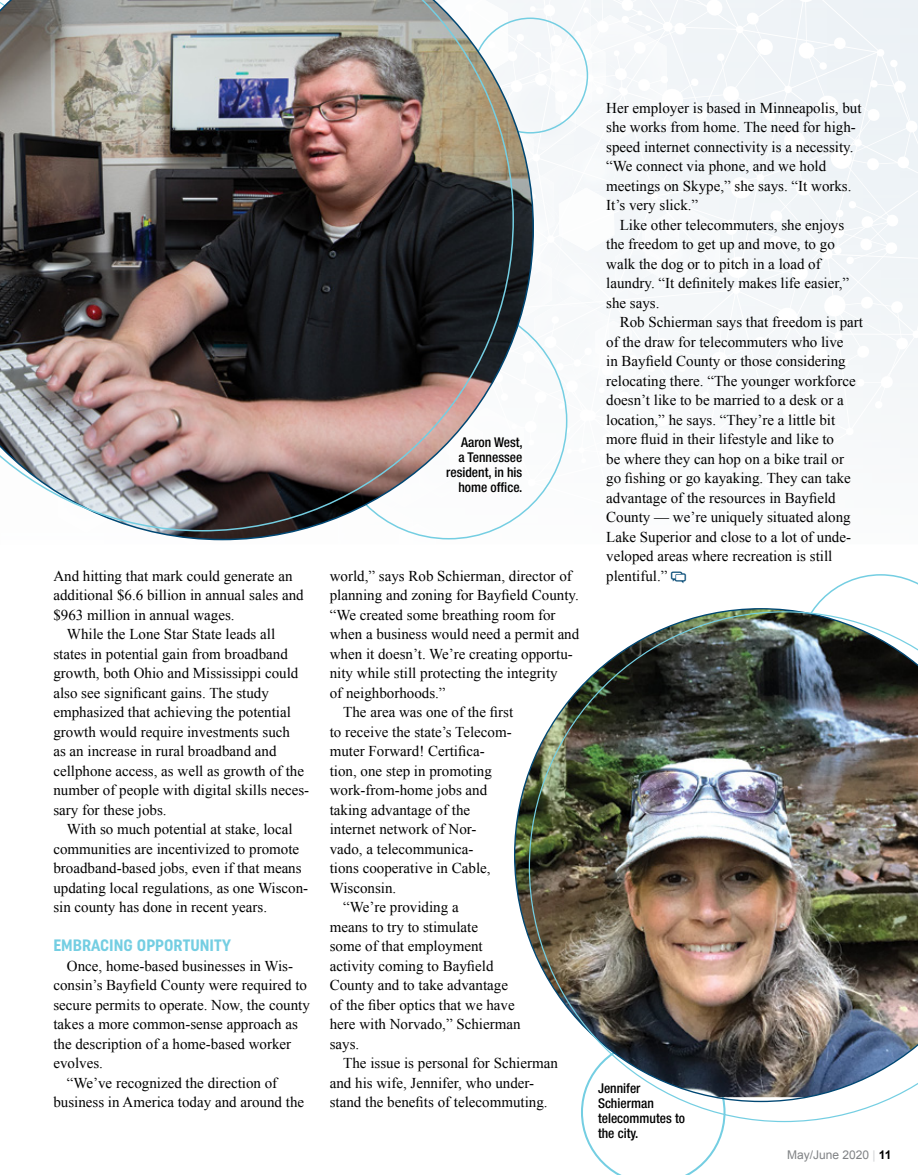
<style>
.page{position:relative;width:918px;height:1175px;background:#fff}
.page>*{position:absolute;margin:0;border:0;box-sizing:border-box;transform-origin:0 0}
.t1{font:700 16.5px "Uniform Condensed";color:#74cee2}
.t2{font:15px/19.5px "Times New Roman";color:#000}
.t3{font:500 condensed 13.5px/15px "Helvetica Neue LT Std";color:#000;text-align:right}
.t4{font:12px "Arial";color:#808285}
.s1{color:#d1d3d4}
.s2{font-weight:700;color:#000}
</style>
<div class="page">
<svg style="left:534px;top:0;width:384px;height:255px;fill:#f1f5f8"></svg>
<svg style="left:534px;top:209px;width:375px;height:295px"></svg>
<svg style="left:581px;top:1122px;width:144px;height:52px"></svg>
<svg style="left:813px;top:574px;width:105px;height:34px"></svg>
<svg style="left:147px;top:0;width:387px;height:540px"></svg>
<svg style="left:514px;top:608px;width:302px;height:332px"></svg>
<img style="left:0;top:0;width:514px;height:531px">
<img style="left:529px;top:611px;width:389px;height:511px">
<p class="t2" style="left:53px;top:566px;width:241px">And hitting that mark could generate an</p>
<p class="t2" style="left:53px;top:585px;width:252px">additional $6.6 billion in annual sales and</p>
<p class="t2" style="left:53px;top:605px;width:183px">$963 million in annual wages.</p>
<p class="t2" style="left:67px;top:624px;width:210px">While the Lone Star State leads all</p>
<p class="t2" style="left:53px;top:644px;width:236px">states in potential gain from broadband</p>
<p class="t2" style="left:53px;top:663px;width:247px">growth, both Ohio and Mississippi could</p>
<p class="t2" style="left:53px;top:683px;width:217px">also see significant gains. The study</p>
<p class="t2" style="left:53px;top:702px;width:239px">emphasized that achieving the potential</p>
<p class="t2" style="left:53px;top:722px;width:238px">growth would require investments such</p>
<p class="t2" style="left:53px;top:741px;width:225px">as an increase in rural broadband and</p>
<p class="t2" style="left:53px;top:761px;width:252px">cellphone access, as well as growth of the</p>
<p class="t2" style="left:53px;top:780px;width:257px">number of people with digital skills neces-</p>
<p class="t2" style="left:53px;top:800px;width:115px">sary for these jobs.</p>
<p class="t2" style="left:67px;top:819px;width:227px">With so much potential at stake, local</p>
<p class="t2" style="left:53px;top:839px;width:247px">communities are incentivized to promote</p>
<p class="t2" style="left:53px;top:858px;width:250px">broadband-based jobs, even if that means</p>
<p class="t2" style="left:53px;top:878px;width:256px">updating local regulations, as one Wiscon-</p>
<p class="t2" style="left:53px;top:897px;width:215px">sin county has done in recent years.</p>
<p class="t1" style="left:53px;top:935px;width:179px">EMBRACING OPPORTUNITY</p>
<p class="t2" style="left:67px;top:956px;width:228px">Once, home-based businesses in Wis-</p>
<p class="t2" style="left:53px;top:975px;width:255px">consin’s Bayfield County were required to</p>
<p class="t2" style="left:53px;top:995px;width:258px">secure permits to operate. Now, the county</p>
<p class="t2" style="left:53px;top:1014px;width:246px">takes a more common-sense approach as</p>
<p class="t2" style="left:53px;top:1034px;width:239px">the description of a home-based worker</p>
<p class="t2" style="left:53px;top:1053px;width:51px">evolves.</p>
<p class="t2" style="left:67px;top:1073px;width:212px">“We’ve recognized the direction of</p>
<p class="t2" style="left:53px;top:1092px;width:252px">business in America today and around the</p>
<p class="t3" style="left:446px;top:434px;width:78px">Aaron West,<br>a Tennessee resident, in his home office.</p>
<p class="t2" style="left:330px;top:566px;width:244px">world,” says Rob Schierman, director of</p>
<p class="t2" style="left:330px;top:585px;width:250px">planning and zoning for Bayfield County.</p>
<p class="t2" style="left:330px;top:605px;width:227px">“We created some breathing room for</p>
<p class="t2" style="left:330px;top:624px;width:251px">when a business would need a permit and</p>
<p class="t2" style="left:330px;top:644px;width:245px">when it doesn’t. We’re creating opportu-</p>
<p class="t2" style="left:330px;top:663px;width:229px">nity while still protecting the integrity</p>
<p class="t2" style="left:330px;top:682px;width:117px">of neighborhoods.”</p>
<p class="t2" style="left:343px;top:702px;width:171px">The area was one of the first</p>
<p class="t2" style="left:330px;top:721px;width:183px">to receive the state’s Telecom-</p>
<p class="t2" style="left:330px;top:741px;width:156px">muter Forward! Certifica-</p>
<p class="t2" style="left:330px;top:760px;width:164px">tion, one step in promoting</p>
<p class="t2" style="left:330px;top:780px;width:159px">work-from-home jobs and</p>
<p class="t2" style="left:330px;top:799px;width:142px">taking advantage of the</p>
<p class="t2" style="left:330px;top:819px;width:148px">internet network of Nor-</p>
<p class="t2" style="left:330px;top:838px;width:145px">vado, a telecommunica-</p>
<p class="t2" style="left:330px;top:858px;width:162px">tions cooperative in Cable,</p>
<p class="t2" style="left:330px;top:877px;width:68px">Wisconsin.</p>
<p class="t2" style="left:343px;top:897px;width:117px">“We’re providing a</p>
<p class="t2" style="left:330px;top:916px;width:150px">means to try to stimulate</p>
<p class="t2" style="left:330px;top:936px;width:154px">some of that employment</p>
<p class="t2" style="left:330px;top:955px;width:165px">activity coming to Bayfield</p>
<p class="t2" style="left:330px;top:975px;width:180px">County and to take advantage</p>
<p class="t2" style="left:330px;top:994px;width:186px">of the fiber optics that we have</p>
<p class="t2" style="left:330px;top:1014px;width:192px">here with Norvado,” Schierman</p>
<p class="t2" style="left:330px;top:1033px;width:31px">says.</p>
<p class="t2" style="left:343px;top:1053px;width:216px">The issue is personal for Schierman</p>
<p class="t2" style="left:330px;top:1072px;width:206px">and his wife, Jennifer, who under-</p>
<p class="t2" style="left:330px;top:1092px;width:219px">stand the benefits of telecommuting.</p>
<p class="t2" style="left:606px;top:97px;width:257px">Her employer is based in Minneapolis, but she works from home. The need for high&shy;speed internet connectivity is a necessity. “We connect via phone, and we hold meetings on Skype,” she says. “It works.<br>It’s very slick.”</p>
<p class="t2" style="left:606px;top:214px;width:244px;text-indent:14px">Like other telecommuters, she enjoys the freedom to get up and move, to go walk the dog or to pitch in a load of laundry. “It definitely makes life easier,” she says.</p>
<p class="t2" style="left:606px;top:312px;width:258px;text-indent:14px">Rob Schierman says that freedom is part of the draw for telecommuters who live<br>in Bayfield County or those considering relocating there. “The younger workforce doesn’t like to be married to a desk or a location,” he says. “They’re a little bit more fluid in their lifestyle and like to<br>be where they can hop on a bike trail or<br>go fishing or go kayaking. They can take advantage of the resources in Bayfield County — we’re uniquely situated along Lake Superior and close to a lot of unde&shy;veloped areas where recreation is still plentiful.”</p>
<p class="t3" style="left:598px;top:1080px;width:88px;text-align:left">Jennifer<br>Schierman telecommutes to the city.</p>
<p class="t4" style="left:787px;top:1146px;width:106px">May/June 2020 <span class="s1">|</span> <span class="s2">11</span></p>
</div>
